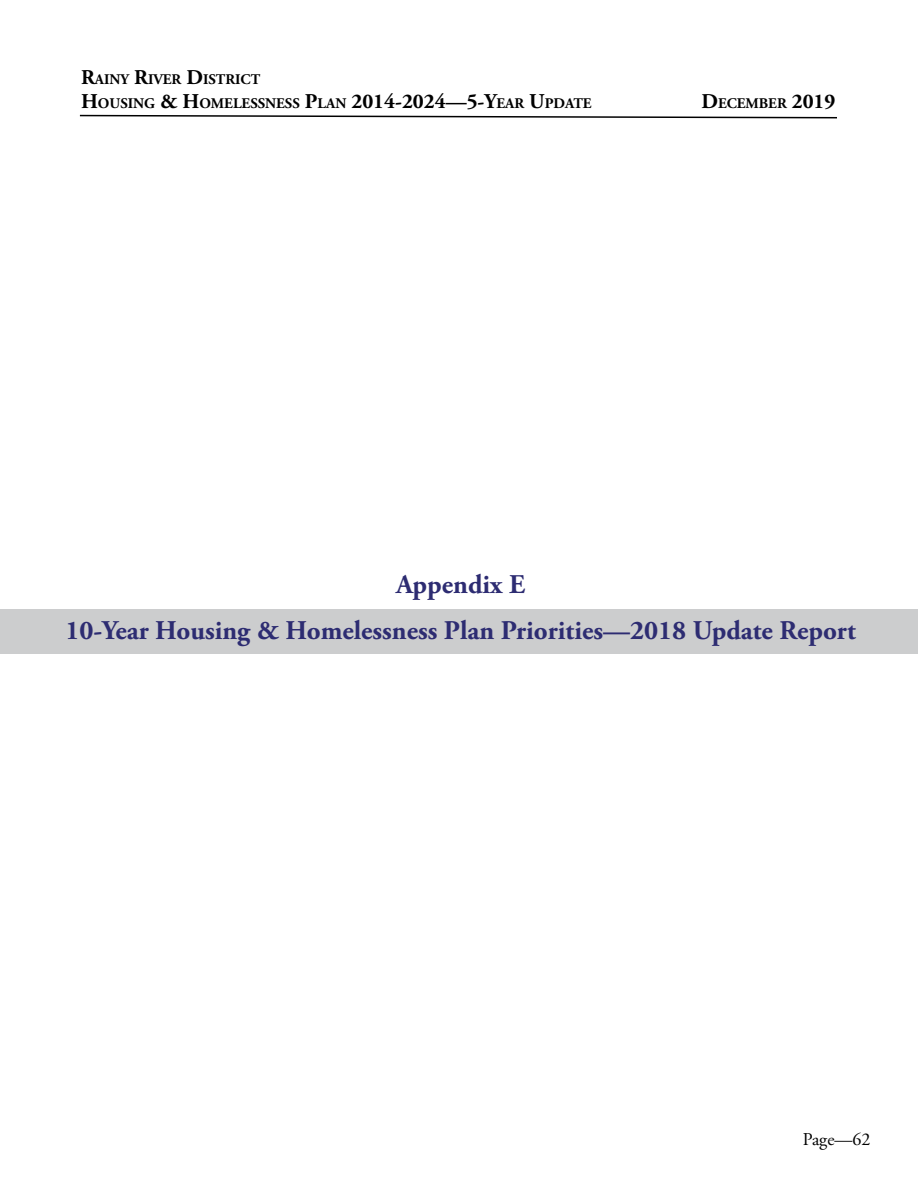
<style>
.page{position:relative;width:918px;height:1188px;background:#fff}
.page>*{position:absolute;margin:0;border:0;box-sizing:border-box;transform-origin:0 0}
.t1{font:700 27px/45.9px "Adobe Garamond Pro";color:#2d2c72;text-align:center}
.t2{font:18px "Adobe Garamond Pro";color:#000}
.t3{font:700 14.7px/24px "Adobe Garamond Pro";color:#000}
.s1{font-size:21px}
</style>
<div class="page">
<svg style="left:79px;top:114px;width:758px;height:5px"></svg>
<div style="left:0;top:609px;width:918px;height:44px;background:#cccdce"></div>
<p class="t3" style="left:81px;top:68px;width:512px"><span class="s1">R</span>AINY <span class="s1">R</span>IVER <span class="s1">D</span>ISTRICT<br><span class="s1">H</span>OUSING <span class="s1">&amp; H</span>OMELESSNESS <span class="s1">P</span>LAN <span class="s1">2014-2024—5-Y</span>EAR <span class="s1">U</span>PDATE</p>
<p class="t3" style="left:701px;top:92px;width:136px"><span class="s1">D</span>ECEMBER <span class="s1">2019</span></p>
<h1 class="t1" style="left:65px;top:562px;width:792px">Appendix E<br>10-Year Housing &amp; Homelessness Plan Priorities—2018 Update Report</h1>
<p class="t2" style="left:803px;top:1128px;width:69px">Page—62</p>
</div>
